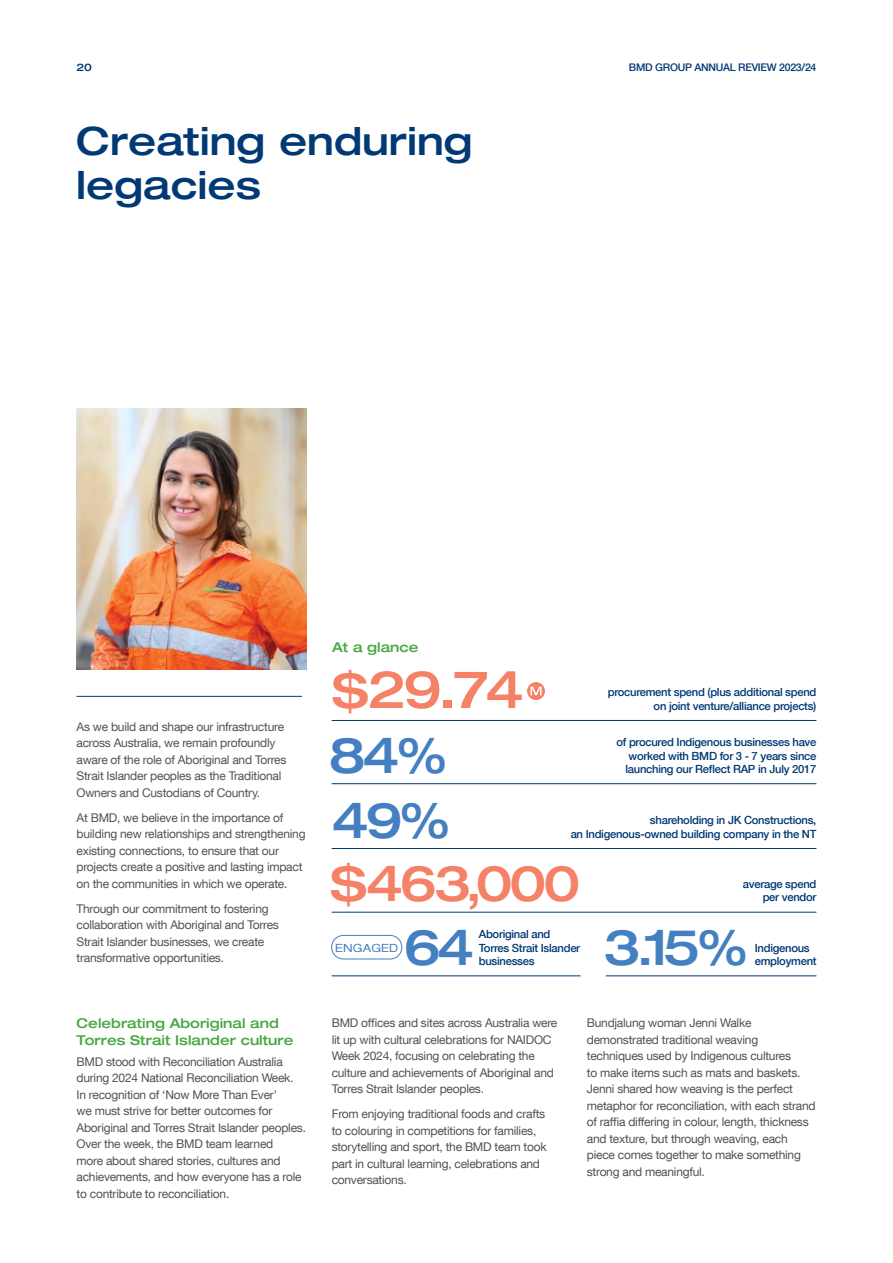
<style>
.page{position:relative;width:893px;height:1263px;background:#fff}
.page>*{position:absolute;margin:0;border:0;box-sizing:border-box;transform-origin:0 0}
.t1{font:500 expanded 52.05px "Helvetica Neue LT Com";color:#f58267}
.t2{font:500 expanded 49.95px "Helvetica Neue LT Com";letter-spacing:-.07em;color:#447fc1}
.t3{font:500 expanded 49.95px "Helvetica Neue LT Com";letter-spacing:-.06em;color:#f58267}
.t4{font:500 expanded 39px/43.5px "Helvetica Neue LT Com";color:#003974}
.t5{font:500 expanded 13.5px/16.5px "Helvetica Neue LT Com";color:#48a842}
.t6{font:12px/16.5px "Helvetica Neue LT Com";letter-spacing:-.02em;color:#4d525a}
.t7{font:500 11.25px/13.5px "Helvetica Neue LT Com";letter-spacing:-.025em;color:#003974;text-align:right}
.t8{font:expanded 11.25px "Helvetica Neue LT Com";letter-spacing:.01em;color:#447fc1}
.t9{font:500 10.5px "Helvetica Neue LT Com";letter-spacing:-.025em;color:#003974}
.t10{font:500 expanded 10.5px "Helvetica Neue LT Com";color:#003974}
.s1{font-size:49.95px}
</style>
<div class="page">
<hr style="left:77px;top:696px;width:225px;height:1px;background:#003974">
<hr style="left:332px;top:912px;width:484px;height:1px;background:#003974">
<hr style="left:332px;top:848px;width:484px;height:1px;background:#003974">
<hr style="left:332px;top:783px;width:484px;height:1px;background:#003974">
<img style="left:77px;top:408px;width:229px;height:262px">
<hr style="left:606px;top:975px;width:210px;height:1px;background:#003974">
<hr style="left:332px;top:975px;width:248px;height:1px;background:#003974">
<div style="left:331px;top:935px;width:71px;height:24px;border:1px solid #447fc1;border-radius:12px"></div>
<hr style="left:332px;top:720px;width:484px;height:1px;background:#003974">
<svg style="left:527px;top:682px;width:18px;height:18px"></svg>
<svg style="left:530px;top:687px;width:12px;height:8px"></svg>
<p class="t10" style="left:77px;top:61px;width:17px">20</p>
<p class="t9" style="left:629px;top:61px;width:189px">BMD GROUP ANNUAL REVIEW 2023/24</p>
<h3 class="t4" style="left:76px;top:119px;width:398px">Creating enduring legacies</h3>
<p class="t6" style="left:77px;top:718px;width:211px">As we build and shape our infrastructure across Australia, we remain profoundly aware of the role of Aboriginal and Torres Strait Islander peoples as the Traditional Owners and Custodians of Country.</p>
<p class="t6" style="left:77px;top:809px;width:231px">At BMD, we believe in the importance of building new relationships and strengthening existing connections, to ensure that our projects create a positive and lasting impact on the communities in which we operate.</p>
<p class="t6" style="left:77px;top:900px;width:204px">Through our commitment to fostering collaboration with Aboriginal and Torres Strait Islander businesses, we create transformative opportunities.</p>
<p class="t5" style="left:77px;top:1015px;width:218px">Celebrating Aboriginal and<br>Torres Strait Islander culture</p>
<p class="t6" style="left:77px;top:1053px;width:231px">BMD stood with Reconciliation Australia during 2024 National Reconciliation Week.<br>In recognition of ‘Now More Than Ever’<br>we must strive for better outcomes for Aboriginal and Torres Strait Islander peoples.<br>Over the week, the BMD team learned<br>more about shared stories, cultures and achievements, and how everyone has a role to contribute to reconciliation.</p>
<p class="t5" style="left:332px;top:639px;width:88px">At a glance</p>
<h1 class="t1" style="left:332px;top:656px;width:194px"><span class="s1">$</span>29.74</h1>
<p class="t7" style="left:608px;top:685px;width:210px">procurement spend (plus additional spend on joint venture/alliance projects)</p>
<h2 class="t2" style="left:329px;top:723px;width:120px">84%</h2>
<p class="t7" style="left:625px;top:735px;width:193px;text-align:justify;text-indent:-9px">of procured Indigenous businesses have worked with BMD for 3 - 7 years since launching our Reflect RAP in July 2017</p>
<h2 class="t2" style="left:332px;top:788px;width:120px">49%</h2>
<p class="t7" style="left:571px;top:813px;width:247px">shareholding in JK Constructions,<br>an Indigenous-owned building company in the NT</p>
<h2 class="t3" style="left:330px;top:851px;width:252px">$463,000</h2>
<p class="t7" style="left:743px;top:877px;width:75px">average spend per vendor</p>
<p class="t8" style="left:335px;top:940px;width:65px">ENGAGED</p>
<h2 class="t2" style="left:404px;top:915px;width:71px">64</h2>
<p class="t7" style="left:479px;top:927px;width:103px;text-align:left">Aboriginal and<br>Torres Strait Islander</p>
<p class="t7" style="left:479px;top:954px;width:57px">businesses</p>
<h2 class="t2" style="left:604px;top:915px;width:146px">3.15%</h2>
<p class="t7" style="left:755px;top:941px;width:56px">Indigenous</p>
<p class="t7" style="left:755px;top:954px;width:63px">employment</p>
<p class="t6" style="left:332px;top:1014px;width:227px">BMD offices and sites across Australia were lit up with cultural celebrations for NAIDOC Week 2024, focusing on celebrating the culture and achievements of Aboriginal and Torres Strait Islander peoples.</p>
<p class="t6" style="left:332px;top:1105px;width:216px">From enjoying traditional foods and crafts to colouring in competitions for families, storytelling and sport, the BMD team took part in cultural learning, celebrations and conversations.</p>
<p class="t6" style="left:587px;top:1014px;width:230px">Bundjalung woman Jenni Walke demonstrated traditional weaving techniques used by Indigenous cultures<br>to make items such as mats and baskets.<br>Jenni shared how weaving is the perfect metaphor for reconciliation, with each strand of raffia differing in colour, length, thickness and texture, but through weaving, each piece comes together to make something strong and meaningful.</p>
</div>
